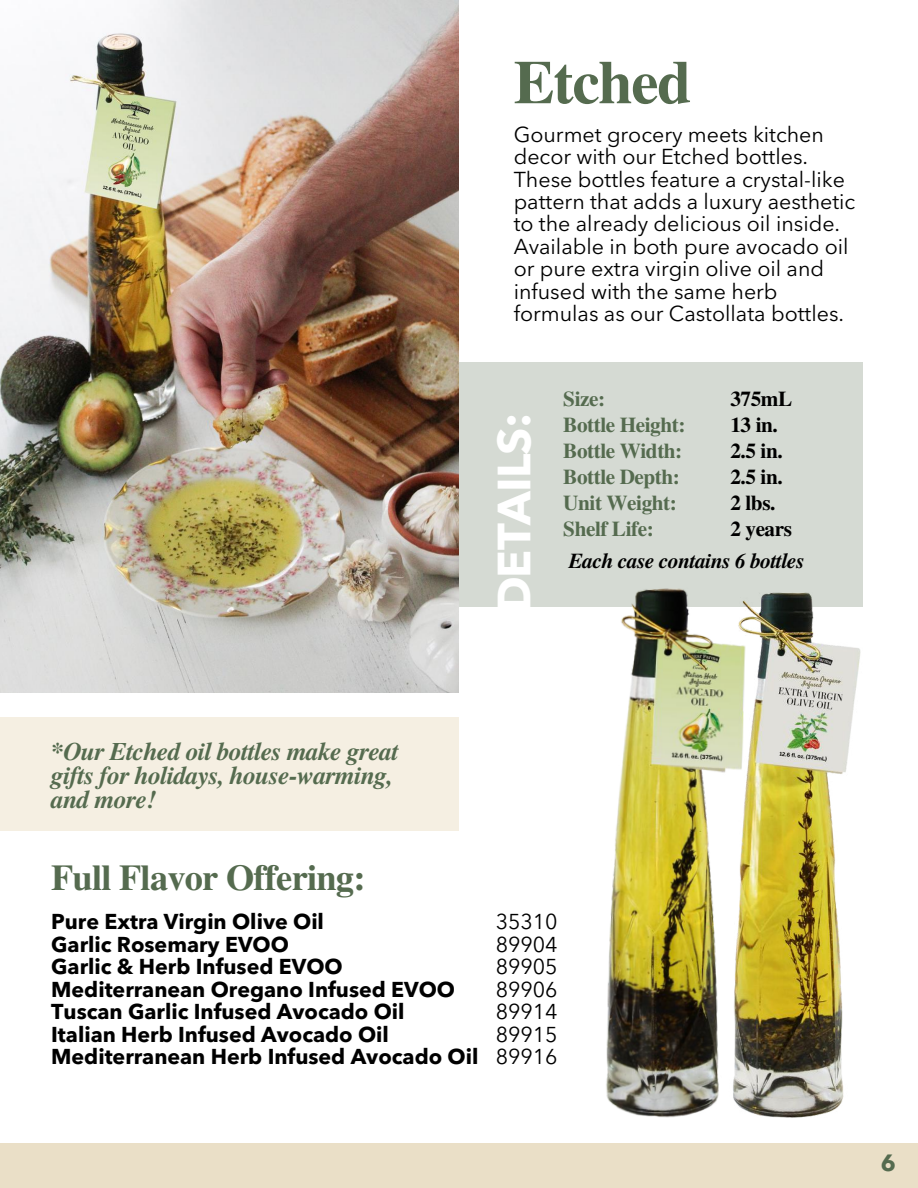
<style>
.page{position:relative;width:918px;height:1188px;background:#fff}
.page>*{position:absolute;margin:0;border:0;box-sizing:border-box;transform-origin:0 0}
.t1{font:700 61.2px "Te X Gyre Termes";letter-spacing:-.02em;color:#556b4f}
.t2{font:700 46.2px "Avenir Next LT Pro";letter-spacing:-.02em;color:#fff}
.t3{font:700 36.3px "Te X Gyre Termes";letter-spacing:-.02em;color:#556b4f}
.t4{font:italic 700 25.35px/23.7px "Te X Gyre Termes";letter-spacing:-.02em;color:#556b4f}
.t5{font:700 23.25px "Avenir Next LT Pro";color:#556b4f}
.t6{font:21.45px/22.4px "Avenir Next LT Pro";color:#000}
.t7{font:700 21.3px/22.4px "Avenir Next LT Pro";color:#000}
.t8{font:21.3px/22.4px "Avenir Next LT Pro";color:#000;text-align:justify}
.t9{font:italic 700 21.3px "Te X Gyre Termes";letter-spacing:-.02em;color:#000}
.t10{font:700 21.15px/25.8px "Te X Gyre Termes";letter-spacing:-.02em;color:#556b4f}
.t11{font:700 21.15px/25.8px "Te X Gyre Termes";letter-spacing:-.02em;color:#000}
</style>
<div class="page">
<div style="left:0;top:1143px;width:918px;height:45px;background:#eadfc7"></div>
<div style="left:445px;top:362px;width:417px;height:244px;background:#d5dad3"></div>
<img style="left:0;top:0;width:459px;height:693px">
<img style="left:579px;top:588px;width:143px;height:530px">
<div style="left:0;top:717px;width:459px;height:114px;background:#f5efe2"></div>
<img style="left:722px;top:589px;width:141px;height:529px">
<h1 class="t1" style="left:514px;top:35px;width:179px">Etched</h1>
<p class="t6" style="left:514px;top:125px;width:343px">Gourmet grocery meets kitchen decor with our Etched bottles.<br>These bottles feature a crystal-like pattern that adds a luxury aesthetic to the already delicious oil inside.<br>Available in both pure avocado oil or pure extra virgin olive oil and infused with the same herb formulas as our Castollata bottles.</p>
<h2 class="t2" style="left:495px;top:612px;width:201px;rotate:-90deg">DETAILS:</h2>
<p class="t10" style="left:563px;top:385px;width:124px">Size:<br>Bottle Height:<br>Bottle Width:<br>Bottle Depth:<br>Unit Weight:<br>Shelf Life:</p>
<p class="t11" style="left:730px;top:385px;width:63px">375mL<br>13 in.<br>2.5 in.<br>2.5 in.<br>2 lbs.<br>2 years</p>
<p class="t9" style="left:569px;top:545px;width:237px">Each case contains 6 bottles</p>
<p class="t4" style="left:51px;top:739px;width:349px">*Our Etched oil bottles make great gifts for holidays, house-warming, and more!</p>
<h3 class="t3" style="left:51px;top:849px;width:316px">Full Flavor Offering:</h3>
<p class="t7" style="left:51px;top:913px;width:429px">Pure Extra Virgin Olive Oil<br>Garlic Rosemary EVOO<br>Garlic &amp; Herb Infused EVOO<br>Mediterranean Oregano Infused EVOO<br>Tuscan Garlic Infused Avocado Oil<br>Italian Herb Infused Avocado Oil<br>Mediterranean Herb Infused Avocado Oil</p>
<p class="t8" style="left:496px;top:913px;width:63px">35310<br>89904<br>89905<br>89906<br>89914<br>89915<br>89916</p>
<p class="t5" style="left:881px;top:1153px;width:17px">6</p>
</div>
